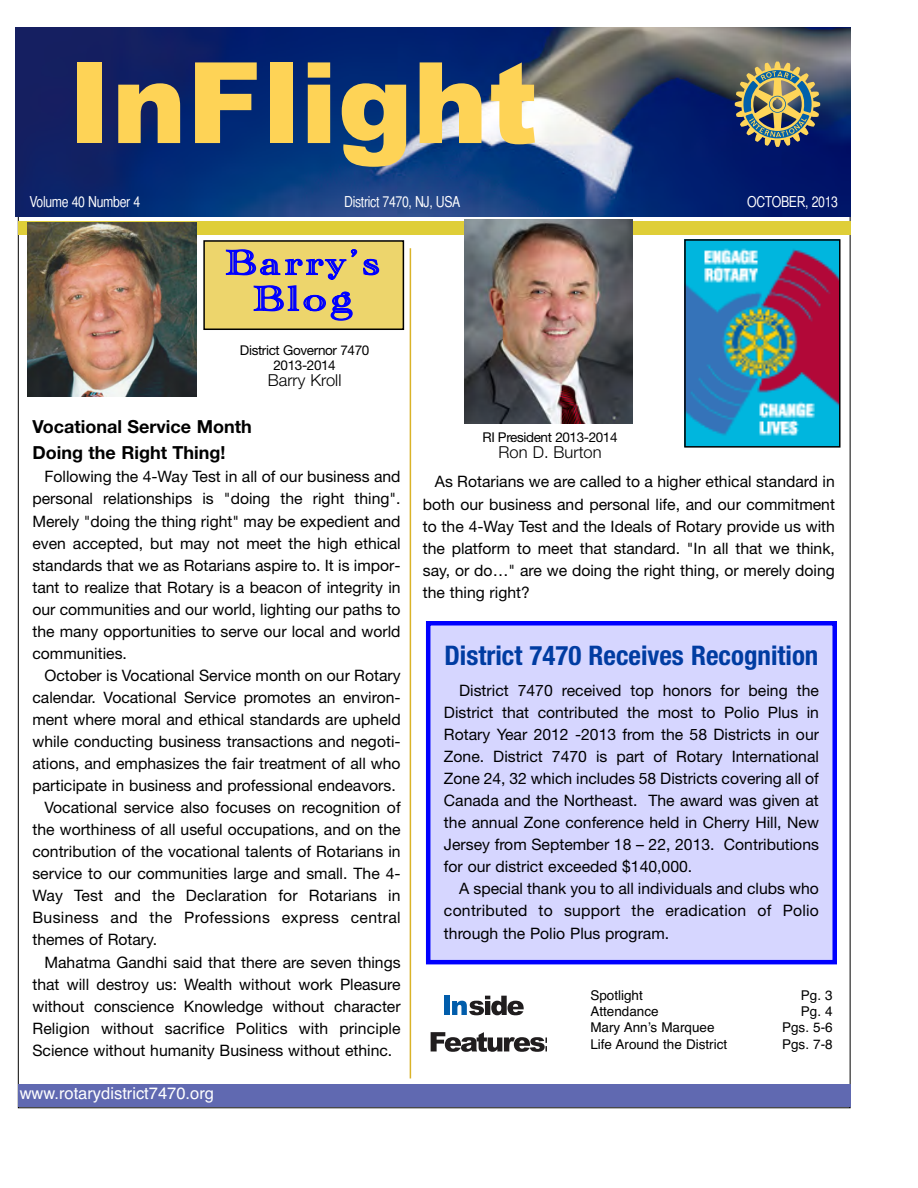
<style>
.page{position:relative;width:918px;height:1188px;background:#fff}
.page>*{position:absolute;margin:0;border:0;box-sizing:border-box;transform-origin:0 0}
.t1{font:36px/36px "Academy Engraved Let Plain";letter-spacing:.085em;color:#00f;text-align:center;scale:1.3 1}
.t2{font:700 condensed 27px "Helvetica Neue";color:#003ca2}
.t3{font:700 18px/25.8px "Helvetica Neue";color:#000}
.t4{font:16.5px "Helvetica";color:#fff}
.t5{font:300 16.5px "Helvetica Neue";color:#000}
.t6{font:15.75px/22px "Helvetica Neue";color:#000;text-align:justify}
.t7{font:15.75px "Helvetica Neue";letter-spacing:.02em;color:#000}
.t8{font:15px "Helvetica CY Plain";letter-spacing:-.025em;color:#fff}
.t9{font:13.5px "Helvetica";color:#000}
.t10{font:13.5px/15px "Helvetica Neue";letter-spacing:-.03em;color:#000;text-align:center}
</style>
<div class="page">
<img style="left:16px;top:27px;width:835px;height:190px">
<div style="left:77px;top:62px;width:25px;height:81px;background:#fed356"></div>
<svg style="left:118px;top:83px;width:62px;height:60px;background:#c3a859"></svg>
<svg style="left:195px;top:62px;width:62px;height:81px;background:#a09361"></svg>
<div style="left:270px;top:62px;width:23px;height:81px;background:#fed356"></div>
<svg style="left:308px;top:62px;width:22px;height:81px;background:#e6c358"></svg>
<svg style="left:342px;top:83px;width:64px;height:84px;background:#bfab60"></svg>
<svg style="left:420px;top:62px;width:62px;height:81px;background:#b8a669"></svg>
<svg style="left:491px;top:62px;width:44px;height:82px"></svg>
<svg style="left:735px;top:62px;width:85px;height:85px;background:#797e6c"></svg>
<div style="left:18px;top:221px;width:833px;height:14px;background:#dfce38"></div>
<div style="left:18px;top:1085px;width:833px;height:22px;background:#6069b1"></div>
<div style="left:444px;top:996px;width:6px;height:19px;background:#015dab"></div>
<svg style="left:452px;top:996px;width:72px;height:19px"></svg>
<svg style="left:431px;top:1032px;width:116px;height:20px"></svg>
<hr style="left:410px;top:248px;width:1px;height:830px;background:#dab328">
<img style="left:687px;top:242px;width:151px;height:203px">
<div style="left:684px;top:239px;width:157px;height:209px;border:2px solid #000"></div>
<img style="left:27px;top:223px;width:170px;height:174px">
<img style="left:464px;top:220px;width:168px;height:203px">
<div style="left:204px;top:241px;width:199px;height:88px;background:#edd56c"></div>
<div style="left:203px;top:240px;width:201px;height:90px;border:2px solid #000"></div>
<div style="left:430px;top:625px;width:403px;height:335px;background:#d6d6ff"></div>
<div style="left:426px;top:621px;width:411px;height:343px;border:4px solid #00f"></div>
<p class="t8" style="left:29px;top:193px;width:112px">Volume 40 Number 4</p>
<p class="t8" style="left:344px;top:193px;width:118px">District 7470, NJ, USA</p>
<p class="t8" style="left:747px;top:193px;width:93px">OCTOBER, 2013</p>
<h1 class="t1" style="left:225px;top:244px;width:120px">Barry’s<br>Blog</h1>
<p class="t10" style="left:240px;top:342px;width:131px">District Governor 7470<br>2013-2014</p>
<p class="t5" style="left:268px;top:370px;width:75px">Barry Kroll</p>
<p class="t3" style="left:32px;top:414px;width:221px">Vocational Service Month<br>Doing the Right Thing!</p>
<p class="t6" style="left:32px;top:466px;width:370px;text-indent:12px">Following the 4-Way Test in all of our business and personal relationships is "doing the right thing".<br>Merely "doing the thing right" may be expedient and even accepted, but may not meet the high ethical standards that we as Rotarians aspire to. It is impor&shy;tant to realize that Rotary is a beacon of integrity in our communities and our world, lighting our paths to the many opportunities to serve our local and world communities.</p>
<p class="t6" style="left:44px;top:664px;width:358px">October is Vocational Service month on our Rotary</p>
<p class="t6" style="left:32px;top:686px;width:370px">calendar. Vocational Service promotes an environ-</p>
<p class="t6" style="left:32px;top:708px;width:370px">ment where moral and ethical standards are upheld</p>
<p class="t6" style="left:32px;top:730px;width:370px">while conducting business transactions and negoti-</p>
<p class="t6" style="left:32px;top:752px;width:370px">ations, and emphasizes the fair treatment of all who</p>
<p class="t6" style="left:32px;top:774px;width:365px">participate in business and professional endeavors.</p>
<p class="t6" style="left:44px;top:796px;width:358px">Vocational service also focuses on recognition of</p>
<p class="t6" style="left:32px;top:818px;width:370px">the worthiness of all useful occupations, and on the</p>
<p class="t6" style="left:32px;top:840px;width:370px">contribution of the vocational talents of Rotarians in</p>
<p class="t6" style="left:32px;top:862px;width:370px">service to our communities large and small. The 4-</p>
<p class="t6" style="left:32px;top:885px;width:370px">Way Test and the Declaration for Rotarians in</p>
<p class="t7" style="left:32px;top:908px;width:370px">Business and the Professions express central</p>
<p class="t6" style="left:32px;top:929px;width:126px">themes of Rotary.</p>
<p class="t6" style="left:44px;top:951px;width:358px">Mahatma Gandhi said that there are seven things</p>
<p class="t6" style="left:32px;top:973px;width:370px">that will destroy us: Wealth without work Pleasure</p>
<p class="t6" style="left:32px;top:995px;width:370px">without conscience Knowledge without character</p>
<p class="t6" style="left:32px;top:1017px;width:370px">Religion without sacrifice Politics with principle</p>
<p class="t6" style="left:32px;top:1039px;width:361px">Science without humanity Business without ethinc.</p>
<p class="t4" style="left:20px;top:1084px;width:196px">www.rotarydistrict7470.org</p>
<p class="t10" style="left:483px;top:429px;width:137px">RI President 2013-2014</p>
<p class="t5" style="left:499px;top:442px;width:105px">Ron D. Burton</p>
<p class="t6" style="left:423px;top:471px;width:414px;text-indent:12px">As Rotarians we are called to a higher ethical standard in both our business and personal life, and our commitment to the 4-Way Test and the Ideals of Rotary provide us with the platform to meet that standard. "In all that we think, say, or do…" are we doing the right thing, or merely doing the thing right?</p>
<h2 class="t2" style="left:444px;top:639px;width:376px">District 7470 Receives Recognition</h2>
<p class="t6" style="left:444px;top:679px;width:377px;text-indent:15px">District 7470 received top honors for being the District that contributed the most to Polio Plus in Rotary Year 2012 -2013 from the 58 Districts in our Zone. District 7470 is part of Rotary International Zone 24, 32 which includes 58 Districts covering all of Canada and the Northeast. The award was given at the annual Zone conference held in Cherry Hill, New Jersey from September 18 – 22, 2013. Contributions for our district exceeded $140,000.</p>
<p class="t6" style="left:444px;top:878px;width:377px;text-indent:15px">A special thank you to all individuals and clubs who contributed to support the eradication of Polio through the Polio Plus program.</p>
<p class="t9" style="left:590px;top:987px;width:54px">Spotlight</p>
<p class="t9" style="left:801px;top:987px;width:33px">Pg. 3</p>
<p class="t9" style="left:590px;top:1004px;width:70px">Attendance</p>
<p class="t9" style="left:801px;top:1004px;width:33px">Pg. 4</p>
<p class="t9" style="left:590px;top:1020px;width:126px">Mary Annʼs Marquee</p>
<p class="t9" style="left:782px;top:1020px;width:52px">Pgs. 5-6</p>
<p class="t9" style="left:590px;top:1036px;width:138px">Life Around the District</p>
<p class="t9" style="left:782px;top:1036px;width:52px">Pgs. 7-8</p>
</div>
